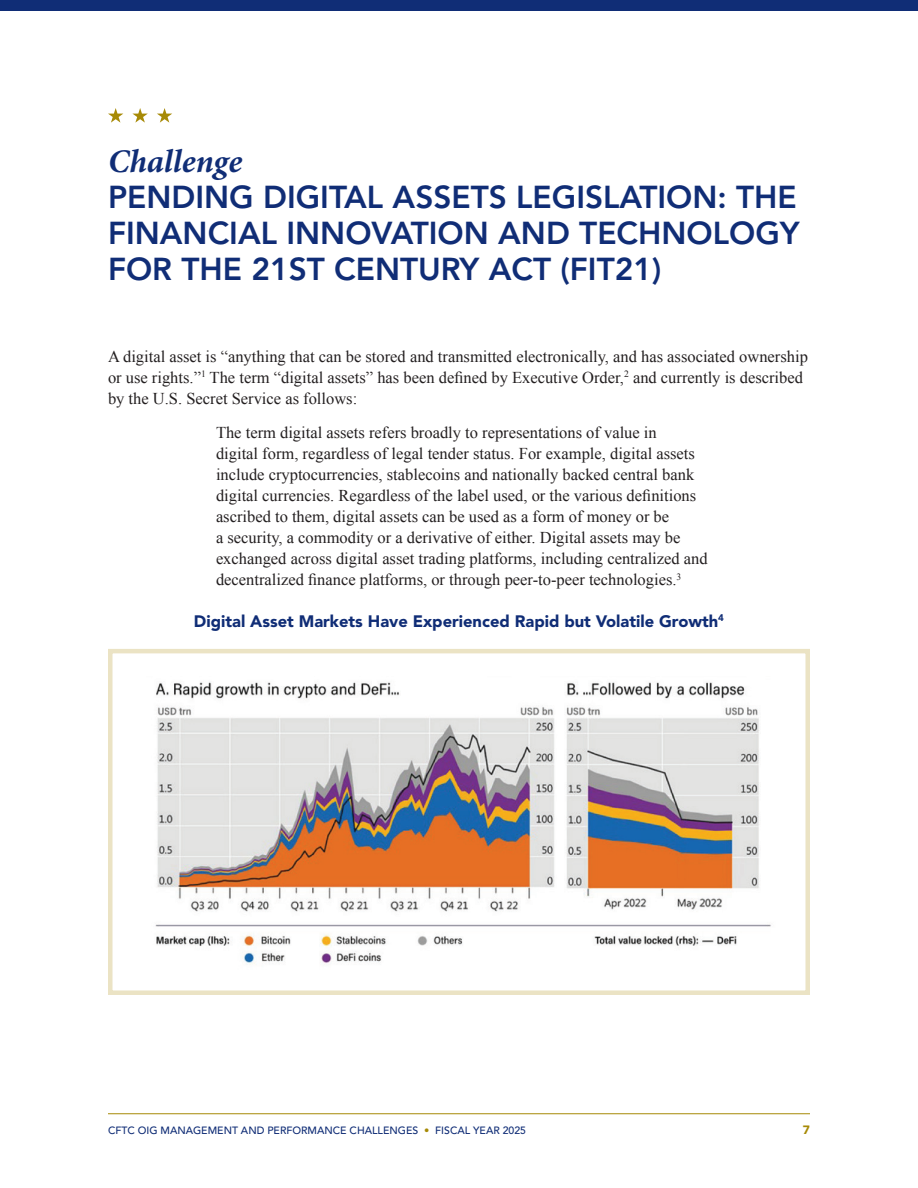
<style>
.page{position:relative;width:918px;height:1188px;background:#fff}
.page>*{position:absolute;margin:0;border:0;box-sizing:border-box;transform-origin:0 0}
.Heading{font:italic 700 33px "Minion Pro";color:#102d76}
.Heading-2{font:800 31.5px/36px "Avenir LT Std";color:#102d76;text-align:justify}
.Body{font:16.5px/21px "Times New Roman";color:#231f20}
.Table_title{font:900 16.5px "Avenir LT Std";color:#102d76}
.t1{font:900 12px "Avenir LT Std";color:#a78a06}
.t2{font:500 10.5px "Avenir LT Std";color:#102d76}
.s1{color:#a78a06}
</style>
<div class="page">
<hr style="left:108px;top:1113px;width:702px;height:1px;background:#a78a06">
<div style="left:0;top:0;width:918px;height:11px;background:#102d76"></div>
<img style="left:155px;top:682px;width:616px;height:283px">
<div style="left:108px;top:649px;width:702px;height:346px;border:4px solid #ebe3c4"></div>
<svg style="left:132px;top:108px;width:16px;height:15px"></svg>
<svg style="left:108px;top:108px;width:15px;height:15px"></svg>
<svg style="left:157px;top:108px;width:15px;height:15px"></svg>
<h1 class="Heading" style="left:108px;top:142px;width:136px">Challenge</h1>
<h1 class="Heading-2" style="left:108px;top:180px;width:693px">PENDING DIGITAL ASSETS LEGISLATION: THE FINANCIAL INNOVATION AND TECHNOLOGY FOR THE 21ST CENTURY ACT (FIT21)</h1>
<p class="Body" style="left:108px;top:346px;width:701px">A digital asset is “anything that can be stored and transmitted electronically, and has associated ownership or use rights.”<sup>1</sup> The term “digital assets” has been defined by Executive Order,<sup>2</sup> and currently is described by the U.S. Secret Service as follows:</p>
<p class="Body" style="left:216px;top:422px;width:493px">The term digital assets refers broadly to representations of value in<br>digital form, regardless of legal tender status. For example, digital assets include cryptocurrencies, stablecoins and nationally backed central bank digital currencies. Regardless of the label used, or the various definitions ascribed to them, digital assets can be used as a form of money or be<br>a security, a commodity or a derivative of either. Digital assets may be exchanged across digital asset trading platforms, including centralized and decentralized finance platforms, or through peer-to-peer technologies.<sup>3</sup></p>
<p class="Table_title" style="left:194px;top:611px;width:532px">Digital Asset Markets Have Experienced Rapid but Volatile Growth<sup>4</sup></p>
<p class="t2" style="left:108px;top:1124px;width:420px">CFTC OIG MANAGEMENT AND PERFORMANCE CHALLENGES <span class="s1">•</span> FISCAL YEAR 2025</p>
<p class="t1" style="left:803px;top:1122px;width:9px">7</p>
</div>
